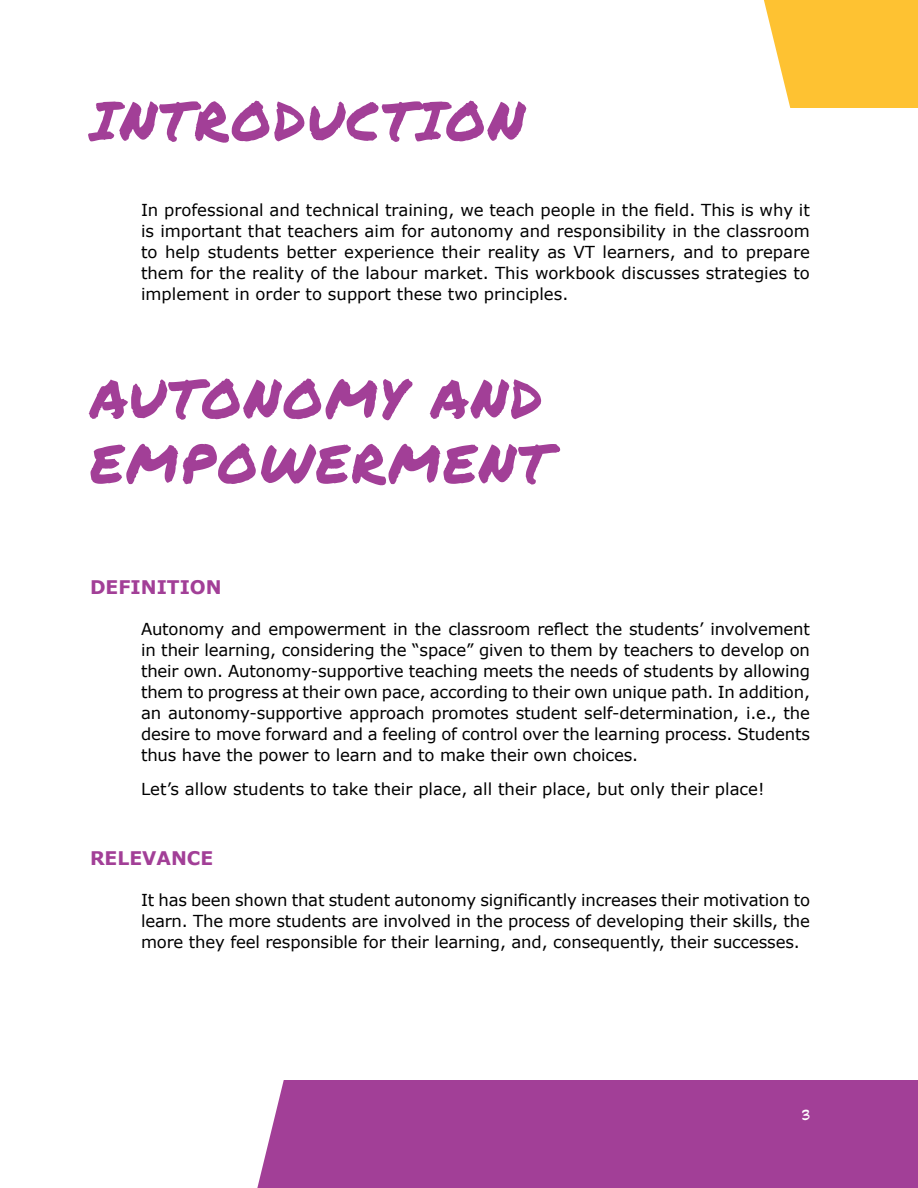
<style>
.page{position:relative;width:918px;height:1188px;background:#fff}
.page>*{position:absolute;margin:0;border:0;box-sizing:border-box;transform-origin:0 0}
.t1{font:54px/64.8px "Permanent Marker";letter-spacing:.04em;color:#a23f97}
.t2{font:700 18.75px "Verdana";color:#a23f97}
.t3{font:18px "Might Makes Right BB";color:#fff}
.t4{font:16.5px/21px "Verdana";color:#000;text-align:justify}
</style>
<div class="page">
<div style="left:257px;top:1080px;width:661px;height:108px;background:#a23f97"></div>
<svg style="left:764px;top:0;width:154px;height:108px;background:#fec744"></svg>
<h1 class="t1" style="left:90px;top:87px;width:436px">INTRODUCTION</h1>
<p class="t4" style="left:141px;top:200px;width:671px">In professional and technical training, we teach people in the field. This is why it is important that teachers aim for autonomy and responsibility in the classroom to help students better experience their reality as VT learners, and to prepare them for the reality of the labour market. This workbook discusses strategies to implement in order to support these two principles.</p>
<h1 class="t1" style="left:90px;top:365px;width:462px">AUTONOMY AND<br>EMPOWERMENT</h1>
<p class="t2" style="left:90px;top:575px;width:133px">DEFINITION</p>
<p class="t4" style="left:141px;top:619px;width:671px">Autonomy and empowerment in the classroom reflect the students’ involvement in their learning, considering the “space” given to them by teachers to develop on their own. Autonomy-supportive teaching meets the needs of students by allowing them to progress at their own pace, according to their own unique path. In addition, an autonomy-supportive approach promotes student self-determination, i.e., the desire to move forward and a feeling of control over the learning process. Students thus have the power to learn and to make their own choices.</p>
<p class="t4" style="left:141px;top:779px;width:625px">Let’s allow students to take their place, all their place, but only their place!</p>
<p class="t2" style="left:90px;top:846px;width:125px">RELEVANCE</p>
<p class="t4" style="left:141px;top:890px;width:671px">It has been shown that student autonomy significantly increases their motivation to learn. The more students are involved in the process of developing their skills, the more they feel responsible for their learning, and, consequently, their successes.</p>
<p class="t3" style="left:802px;top:1106px;width:10px">3</p>
</div>
